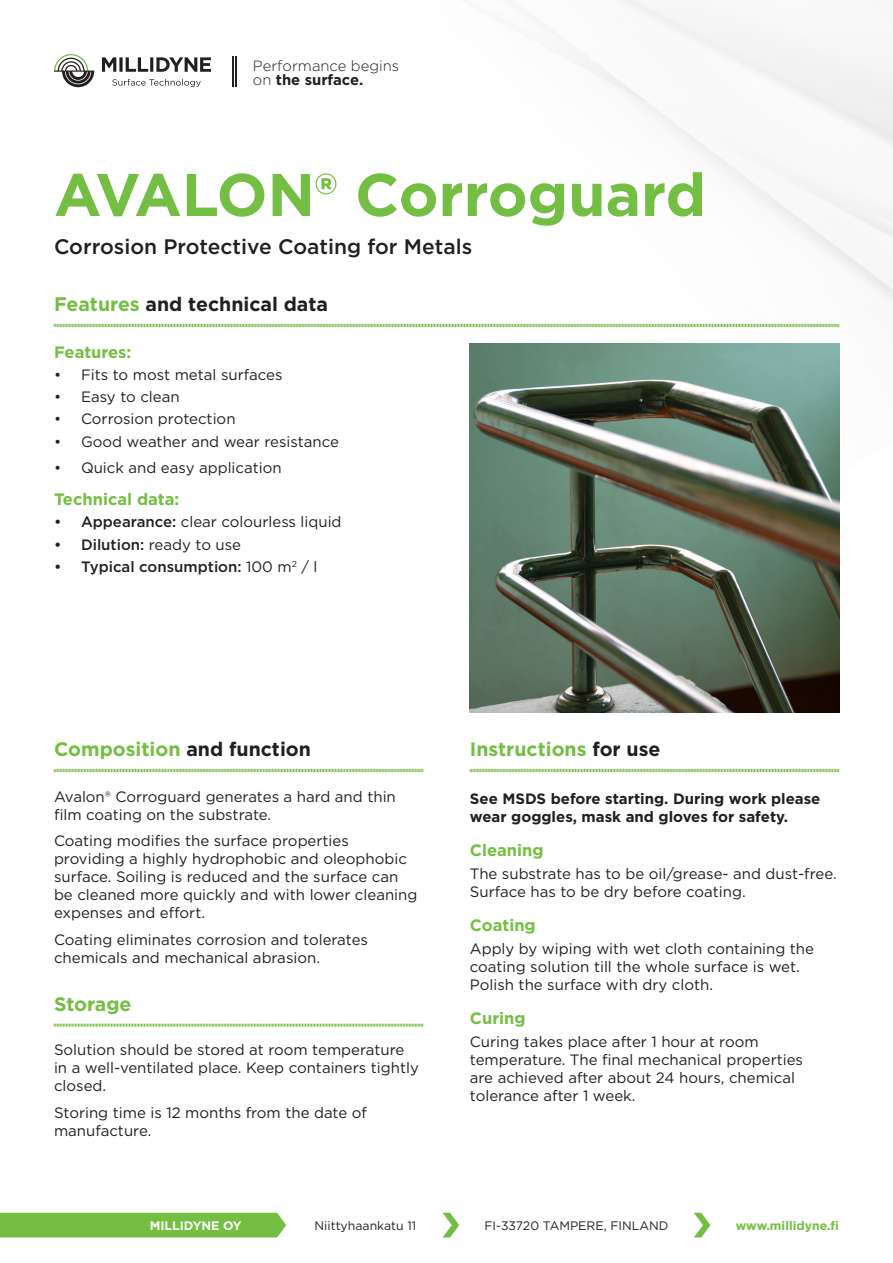
<style>
.page{position:relative;width:893px;height:1263px;background:#fff}
.page>*{position:absolute;margin:0;border:0;box-sizing:border-box;transform-origin:0 0}
.Page_name{font:700 60px "Gotham";color:#74bf43}
.t1{font:500 21px "Gotham";color:#231f20}
.Väliotsikko_I{font:700 19.5px "Gotham";color:#74bf43}
.Väliotsikko_I-2{font:700 19.5px "Gotham";color:#231f20}
.Väliotsikko_II{font:700 16.5px "Gotham";color:#74bf43}
.Leipis{font:15px/18px "Gotham";color:#231f20}
.Leipis-2{font:700 15px/18px "Gotham";color:#231f20}
.t2{font:500 15px "Gotham";color:#231f20}
.t3{font:300 14.85px/14.2px "Gotham";color:#231f20}
.t4{font:12.3px "Gotham";color:#231f20}
.t5{font:700 12.3px "Gotham";color:#74bf43}
.t6{font:700 12.3px "Gotham";color:#fff}
.s1{font-weight:700}
.s2{color:#74bf43}
.s3{font-weight:500}
.s4{font-weight:400}
.s5{color:#231f20}
</style>
<div class="page">
<img style="left:469px;top:0;width:424px;height:537px">
<svg style="left:112px;top:79px;width:89px;height:8px"></svg>
<svg style="left:102px;top:57px;width:109px;height:15px"></svg>
<svg style="left:54px;top:54px;width:40px;height:33px"></svg>
<hr style="left:232px;top:57px;width:2px;height:30px;background:#231f20">
<hr style="left:235px;top:57px;width:2px;height:30px;background:#231f20">
<div style="left:0;top:1213px;width:286px;height:24px;background:#74bf43"></div>
<svg style="left:443px;top:1213px;width:16px;height:24px"></svg>
<svg style="left:694px;top:1213px;width:16px;height:24px"></svg>
<svg style="left:54px;top:323px;width:785px;height:4px"></svg>
<svg style="left:54px;top:769px;width:369px;height:4px"></svg>
<svg style="left:470px;top:769px;width:369px;height:4px"></svg>
<img style="left:470px;top:343px;width:369px;height:370px">
<svg style="left:54px;top:1023px;width:369px;height:4px"></svg>
<p class="t3" style="left:253px;top:58px;width:148px">Performance begins on <span class="s1">the surface.</span></p>
<p class="Page_name" style="left:54px;top:155px;width:654px">AVALON® Corroguard</p>
<p class="t1" style="left:54px;top:232px;width:420px">Corrosion Protective Coating for Metals</p>
<p class="Väliotsikko_I-2" style="left:54px;top:291px;width:276px"><span class="s2">Features</span> and technical data</p>
<p class="Väliotsikko_II" style="left:54px;top:341px;width:79px">Features:</p>
<p class="Leipis" style="left:54px;top:365px;width:230px">• Fits to most metal surfaces</p>
<p class="Leipis" style="left:54px;top:387px;width:127px">• Easy to clean</p>
<p class="Leipis" style="left:54px;top:410px;width:183px">• Corrosion protection</p>
<p class="Leipis" style="left:54px;top:432px;width:287px">• Good weather and wear resistance</p>
<p class="Leipis" style="left:54px;top:458px;width:229px">• Quick and easy application</p>
<p class="Väliotsikko_II" style="left:54px;top:488px;width:127px">Technical data:</p>
<p class="Leipis" style="left:54px;top:513px;width:289px"><span class="s3">• Appearance:</span> clear colourless liquid</p>
<p class="t2" style="left:54px;top:534px;width:189px">• Dilution: <span class="s4">ready to use</span></p>
<p class="t2" style="left:54px;top:557px;width:265px">• Typical consumption: <span class="s4">100 m</span><sup>2</sup> <span class="s4">/ l</span></p>
<p class="Väliotsikko_I" style="left:54px;top:736px;width:259px">Composition <span class="s5">and function</span></p>
<p class="Väliotsikko_I" style="left:470px;top:736px;width:192px">Instructions <span class="s5">for use</span></p>
<p class="Leipis" style="left:54px;top:787px;width:343px">Avalon® Corroguard generates a hard and thin film coating on the substrate.</p>
<p class="Leipis" style="left:54px;top:831px;width:365px">Coating modifies the surface properties providing a highly hydrophobic and oleophobic surface. Soiling is reduced and the surface can be cleaned more quickly and with lower cleaning expenses and effort.</p>
<p class="Leipis" style="left:54px;top:930px;width:316px">Coating eliminates corrosion and tolerates chemicals and mechanical abrasion.</p>
<p class="Väliotsikko_I" style="left:54px;top:991px;width:79px">Storage</p>
<p class="Leipis" style="left:54px;top:1040px;width:366px">Solution should be stored at room temperature in a well-ventilated place. Keep containers tightly closed.</p>
<p class="Leipis" style="left:54px;top:1103px;width:315px">Storing time is 12 months from the date of manufacture.</p>
<p class="Leipis-2" style="left:470px;top:789px;width:352px">See MSDS before starting. During work please wear goggles, mask and gloves for safety.</p>
<p class="Väliotsikko_II" style="left:470px;top:840px;width:75px">Cleaning</p>
<p class="Leipis" style="left:470px;top:864px;width:368px">The substrate has to be oil/grease- and dust-free.<br>Surface has to be dry before coating.</p>
<p class="Väliotsikko_II" style="left:470px;top:915px;width:67px">Coating</p>
<p class="Leipis" style="left:470px;top:939px;width:346px">Apply by wiping with wet cloth containing the coating solution till the whole surface is wet.<br>Polish the surface with dry cloth.</p>
<p class="Väliotsikko_II" style="left:470px;top:1007px;width:57px">Curing</p>
<p class="Leipis" style="left:470px;top:1032px;width:335px">Curing takes place after 1 hour at room temperature. The final mechanical properties are achieved after about 24 hours, chemical tolerance after 1 week.</p>
<p class="t6" style="left:150px;top:1217px;width:93px">MILLIDYNE OY</p>
<p class="t4" style="left:314px;top:1218px;width:103px">Niittyhaankatu 11</p>
<p class="t4" style="left:484px;top:1218px;width:185px">FI-33720 TAMPERE, FINLAND</p>
<p class="t5" style="left:736px;top:1217px;width:105px">www.millidyne.fi</p>
</div>
